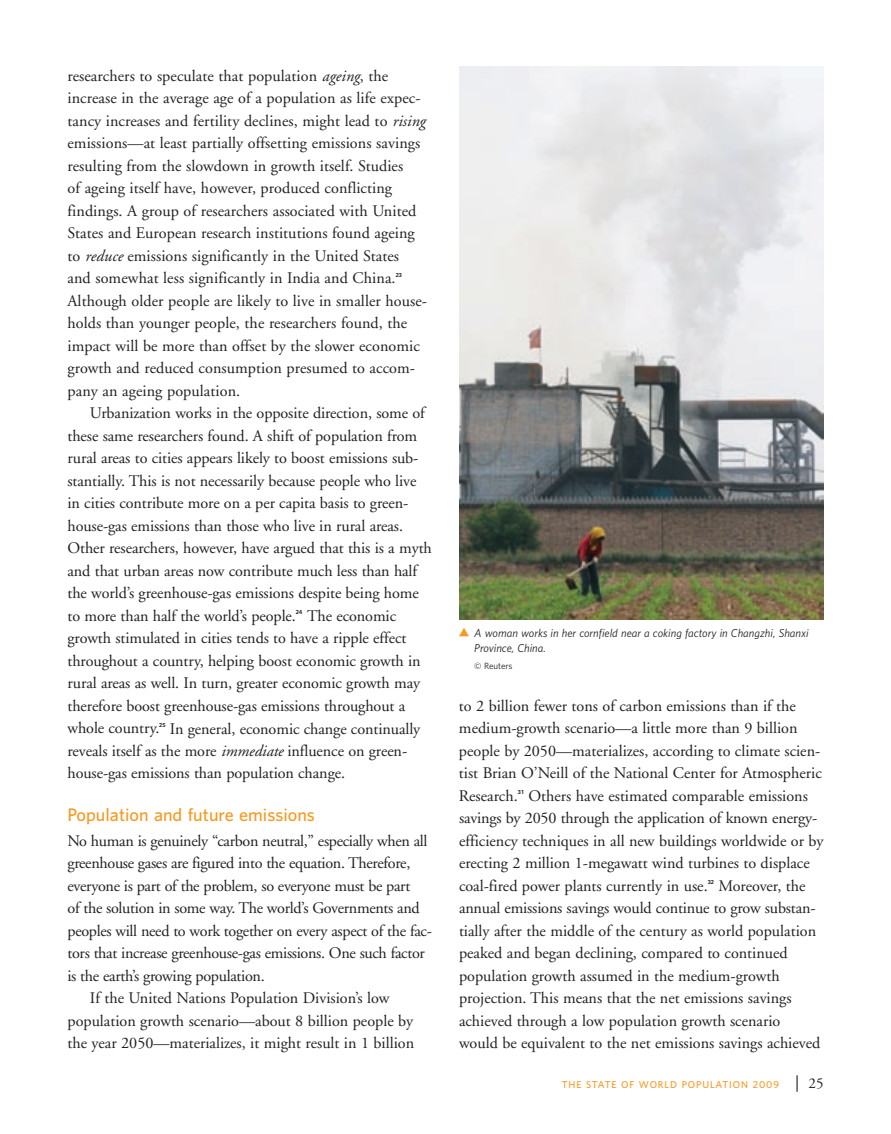
<style>
.page{position:relative;width:891px;height:1134px;background:#fff}
.page>*{position:absolute;margin:0;border:0;box-sizing:border-box;transform-origin:0 0}
.t1{font:600 16.5px "UNFPA";color:#f8981d}
.t2{font:16.2px/22.5px "Adobe Garamond";color:#231f20}
.t3{font:16.2px "Adobe Garamond";letter-spacing:-.02em;color:#231f20}
.t4{font:15px "Adobe Garamond";color:#231f20}
.t5{font:italic 10.5px/15px "UNFPA Text";color:#231f20}
.t6{font:600 9px "UNFPA";letter-spacing:.1em;color:#f8981d}
.t7{font:8.25px "UNFPA Text";letter-spacing:-.005em;color:#231f20}
.t8{font:700 5.25px "UNFPA";color:#231f20}
.s1{font-style:italic}
</style>
<div class="page">
<img style="left:459px;top:67px;width:365px;height:553px">
<svg style="left:797px;top:1075px;width:1px;height:17px"></svg>
<p class="t2" style="left:68px;top:65px;width:359px">researchers to speculate that population <span class="s1">ageing</span>, the increase in the average age of a population as life expec&shy;tancy increases and fertility declines, might lead to <span class="s1">rising </span>emissions—at least partially offsetting emissions savings resulting from the slowdown in growth itself. Studies<br>of ageing itself have, however, produced conflicting findings. A group of researchers associated with United States and European research institutions found ageing to <span class="s1">reduce</span> emissions significantly in the United States and somewhat less significantly in India and China.</p>
<p class="t8" style="left:396px;top:271px;width:8px">23</p>
<p class="t2" style="left:68px;top:290px;width:361px">Although older people are likely to live in smaller house&shy;holds than younger people, the researchers found, the impact will be more than offset by the slower economic growth and reduced consumption presumed to accom&shy;pany an ageing population.</p>
<p class="t2" style="left:68px;top:403px;width:366px;text-indent:22px">Urbanization works in the opposite direction, some of these same researchers found. A shift of population from rural areas to cities appears likely to boost emissions sub&shy;stantially. This is not necessarily because people who live in cities contribute more on a per capita basis to green&shy;house-gas emissions than those who live in rural areas.<br>Other researchers, however, have argued that this is a myth and that urban areas now contribute much less than half the world’s greenhouse-gas emissions despite being home to more than half the world’s people.</p>
<p class="t2" style="left:68px;top:605px;width:355px;text-indent:240px">The economic growth stimulated in cities tends to have a ripple effect throughout a country, helping boost economic growth in rural areas as well. In turn, greater economic growth may therefore boost greenhouse-gas emissions throughout a whole country.</p>
<p class="t8" style="left:296px;top:609px;width:8px">24</p>
<p class="t2" style="left:68px;top:718px;width:354px;text-indent:102px">In general, economic change continually reveals itself as the more <span class="s1">immediate</span> influence on green&shy;house-gas emissions than population change.</p>
<p class="t1" style="left:68px;top:804px;width:249px">Population and future emissions</p>
<p class="t3" style="left:68px;top:832px;width:362px">No human is genuinely “carbon neutral,” especially when all</p>
<p class="t3" style="left:68px;top:855px;width:344px">greenhouse gases are figured into the equation. Therefore,</p>
<p class="t3" style="left:68px;top:877px;width:344px">everyone is part of the problem, so everyone must be part</p>
<p class="t3" style="left:68px;top:900px;width:354px">of the solution in some way. The world’s Governments and</p>
<p class="t3" style="left:68px;top:922px;width:366px">peoples will need to work together on every aspect of the fac-</p>
<p class="t3" style="left:68px;top:945px;width:359px">tors that increase greenhouse-gas emissions. One such factor</p>
<p class="t3" style="left:68px;top:967px;width:199px">is the earth’s growing population.</p>
<p class="t2" style="left:90px;top:987px;width:301px">If the United Nations Population Division’s low</p>
<p class="t2" style="left:68px;top:1010px;width:347px">population growth scenario—about 8 billion people by</p>
<p class="t2" style="left:68px;top:1032px;width:348px">the year 2050—materializes, it might result in 1 billion</p>
<p class="t8" style="left:159px;top:721px;width:8px">25</p>
<p class="t5" style="left:474px;top:625px;width:336px">A woman works in her cornfield near a coking factory in Changzhi, Shanxi<br>Province, China.</p>
<p class="t7" style="left:474px;top:660px;width:40px">© Reuters</p>
<p class="t2" style="left:459px;top:695px;width:364px">to 2 billion fewer tons of carbon emissions than if the medium-growth scenario—a little more than 9 billion people by 2050—materializes, according to climate scien&shy;tist Brian O’Neill of the National Center for Atmospheric Research.</p>
<p class="t2" style="left:459px;top:785px;width:366px;text-indent:70px">Others have estimated comparable emissions savings by 2050 through the application of known energy&shy;efficiency techniques in all new buildings worldwide or by erecting 2 million 1-megawatt wind turbines to displace coal-fired power plants currently in use.</p>
<p class="t8" style="left:518px;top:789px;width:7px">31</p>
<p class="t2" style="left:459px;top:875px;width:363px;text-indent:259px">Moreover, the annual emissions savings would continue to grow substan&shy;tially after the middle of the century as world population peaked and began declining, compared to continued population growth assumed in the medium-growth projection. This means that the net emissions savings achieved through a low population growth scenario would be equivalent to the net emissions savings achieved</p>
<p class="t8" style="left:708px;top:879px;width:8px">32</p>
<p class="t6" style="left:562px;top:1079px;width:219px">THE STATE OF WORLD POPULATION 2009</p>
<p class="t4" style="left:808px;top:1075px;width:16px">25</p>
</div>
